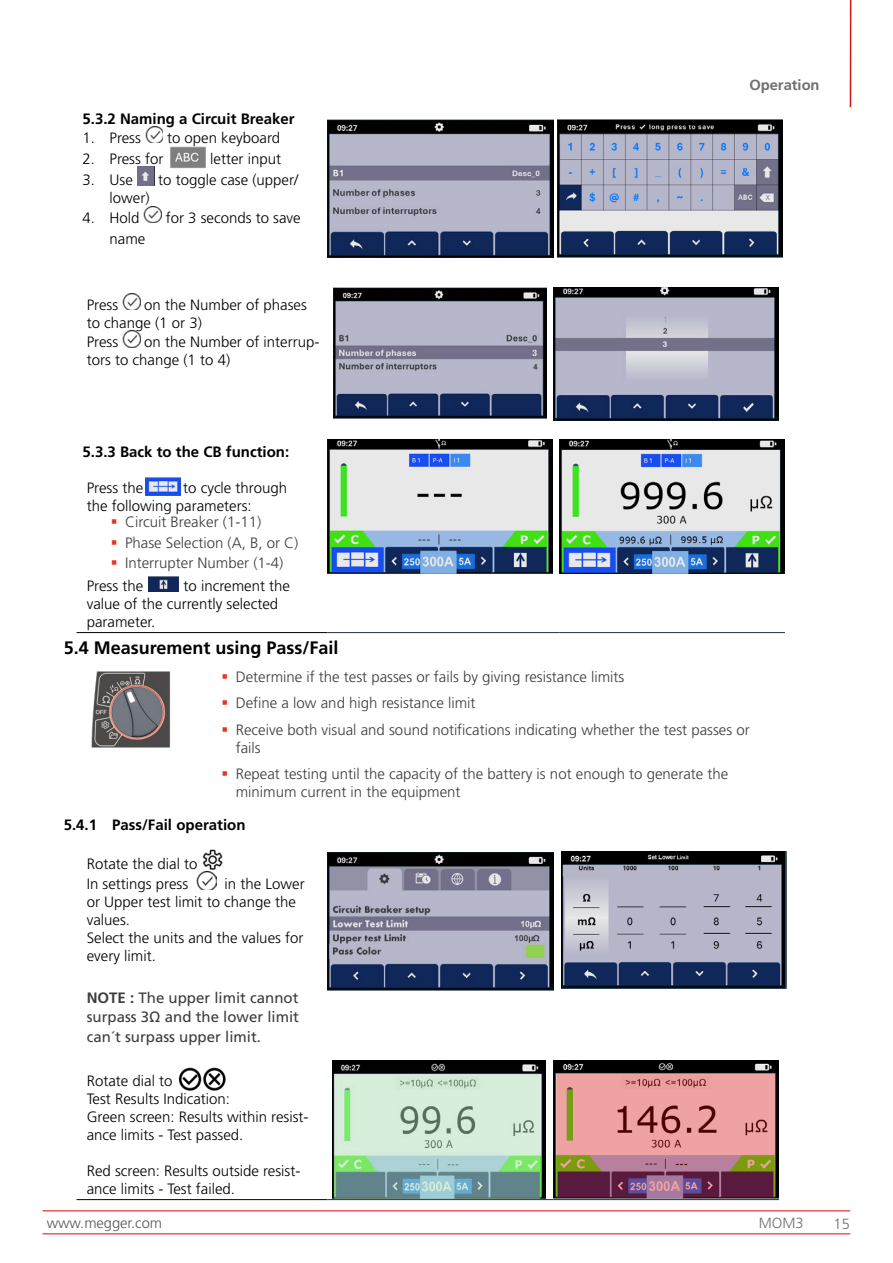
<style>
.page{position:relative;width:893px;height:1263px;background:#fff}
.page>*{position:absolute;margin:0;border:0;box-sizing:border-box;transform-origin:0 0}
.t1{font:700 18px "Frutiger LT Pro";color:#000}
.t2{font:300 15px/18px "Frutiger LT Pro";color:#000}
.t3{font:300 15px/26.5px "Frutiger LT Pro";color:#3c3c3b}
.t4{font:700 15px "Frutiger LT Pro";color:#000}
.t5{font:15px/19.5px "Frutiger LT Pro";color:#3c3c3b;text-align:justify}
.t6{font:300 14.7px "Frutiger LT Pro";color:#575756}
.t7{font:700 14.7px "Frutiger LT Pro";color:#706f6f}
.t8{font:300 14.7px "Frutiger LT Pro";color:#706f6f}
.s1{font-weight:700}
</style>
<div class="page">
<hr style="left:43px;top:1210px;width:807px;height:1px;background:#e30613">
<hr style="left:43px;top:1233px;width:807px;height:1px;background:#e30613">
<hr style="left:850px;top:0;width:1px;height:107px;background:#cd1719">
<img style="left:145px;top:127px;width:18px;height:16px">
<img style="left:170px;top:146px;width:36px;height:23px">
<img style="left:137px;top:167px;width:17px;height:18px">
<img style="left:144px;top:206px;width:17px;height:17px">
<img style="left:327px;top:119px;width:226px;height:138px">
<img style="left:557px;top:119px;width:226px;height:138px">
<img style="left:122px;top:293px;width:18px;height:17px">
<img style="left:122px;top:331px;width:18px;height:16px">
<img style="left:334px;top:287px;width:213px;height:131px">
<img style="left:553px;top:287px;width:226px;height:134px">
<hr style="left:77px;top:632px;width:250px;height:1px;background:#000">
<hr style="left:327px;top:632px;width:232px;height:1px;background:#25303b">
<hr style="left:559px;top:632px;width:226px;height:1px;background:#25303b">
<img style="left:146px;top:478px;width:35px;height:17px">
<img style="left:148px;top:576px;width:30px;height:15px">
<img style="left:327px;top:439px;width:226px;height:134px">
<img style="left:559px;top:439px;width:226px;height:134px">
<img style="left:91px;top:671px;width:79px;height:77px">
<img style="left:202px;top:849px;width:21px;height:21px">
<img style="left:197px;top:871px;width:19px;height:19px">
<img style="left:327px;top:852px;width:226px;height:138px">
<img style="left:561px;top:852px;width:225px;height:136px">
<hr style="left:77px;top:1199px;width:250px;height:1px;background:#000">
<hr style="left:327px;top:1199px;width:226px;height:1px;background:#25303b">
<hr style="left:553px;top:1199px;width:226px;height:1px;background:#25303b">
<img style="left:178px;top:1067px;width:48px;height:24px">
<img style="left:333px;top:1060px;width:213px;height:138px">
<img style="left:553px;top:1060px;width:226px;height:138px">
<p class="t4" style="left:83px;top:109px;width:214px">5.3.2 Naming a Circuit Breaker</p>
<p class="t2" style="left:83px;top:129px;width:60px">1. Press</p>
<p class="t2" style="left:167px;top:129px;width:115px">to open keyboard</p>
<p class="t2" style="left:83px;top:150px;width:82px">2. Press for</p>
<p class="t2" style="left:210px;top:150px;width:72px">letter input</p>
<p class="t2" style="left:83px;top:171px;width:52px">3. Use</p>
<p class="t2" style="left:158px;top:171px;width:142px">to toggle case (upper/</p>
<p class="t2" style="left:110px;top:189px;width:42px">lower)</p>
<p class="t2" style="left:83px;top:209px;width:59px">4. Hold</p>
<p class="t2" style="left:166px;top:209px;width:137px">for 3 seconds to save</p>
<p class="t2" style="left:110px;top:230px;width:37px">name</p>
<p class="t2" style="left:87px;top:296px;width:222px;text-indent:58px">on the Number of phases to change (1 or 3)</p>
<p class="t2" style="left:87px;top:333px;width:33px">Press</p>
<p class="t2" style="left:87px;top:296px;width:33px">Press</p>
<p class="t2" style="left:87px;top:333px;width:234px;text-indent:58px">on the Number of interrup&shy;tors to change (1 to 4)</p>
<p class="t7" style="left:749px;top:76px;width:72px">Operation</p>
<p class="t4" style="left:83px;top:443px;width:208px">5.3.3 Back to the CB function:</p>
<p class="t2" style="left:87px;top:479px;width:58px">Press the</p>
<p class="t2" style="left:87px;top:479px;width:202px;text-indent:96px">to cycle through the following parameters:</p>
<p class="t3" style="left:125px;top:512px;width:175px;line-height:20.5px">Circuit Breaker (1-11)<br>Phase Selection (A, B, or C)<br>Interrupter Number (1-4)</p>
<p class="t2" style="left:87px;top:576px;width:58px">Press the</p>
<p class="t2" style="left:87px;top:576px;width:205px;text-indent:97px">to increment the value of the currently selected parameter.</p>
<p class="t1" style="left:64px;top:637px;width:276px">5.4 Measurement using Pass/Fail</p>
<p class="t3" style="left:236px;top:663px;width:516px">Determine if the test passes or fails by giving resistance limits<br>Define a low and high resistance limit<br>Receive both visual and sound notifications indicating whether the test passes or</p>
<p class="t3" style="left:236px;top:734px;width:494px">fails<br>Repeat testing until the capacity of the battery is not enough to generate the</p>
<p class="t3" style="left:236px;top:779px;width:226px">minimum current in the equipment</p>
<p class="t4" style="left:64px;top:815px;width:183px">5.4.1 Pass/Fail operation</p>
<p class="t2" style="left:87px;top:853px;width:112px;line-height:20.1px">Rotate the dial to<br>In settings press</p>
<p class="t2" style="left:87px;top:875px;width:219px;text-indent:138px">in the Lower or Upper test limit to change the values.<br>Select the units and the values for every limit.</p>
<p class="t5" style="left:87px;top:987px;width:214px"><span class="s1">NOTE :</span> The upper limit cannot surpass 3Ω and the lower limit can´t surpass upper limit.</p>
<p class="t2" style="left:87px;top:1071px;width:223px">Rotate dial to<br>Test Results Indication:<br>Green screen: Results within resist&shy;ance limits - Test passed.</p>
<p class="t2" style="left:87px;top:1161px;width:215px">Red screen: Results outside resist&shy;ance limits - Test failed.</p>
<p class="t6" style="left:47px;top:1214px;width:117px">www.megger.com</p>
<p class="t8" style="left:759px;top:1214px;width:46px">MOM3</p>
<p class="t8" style="left:834px;top:1216px;width:18px">15</p>
</div>
